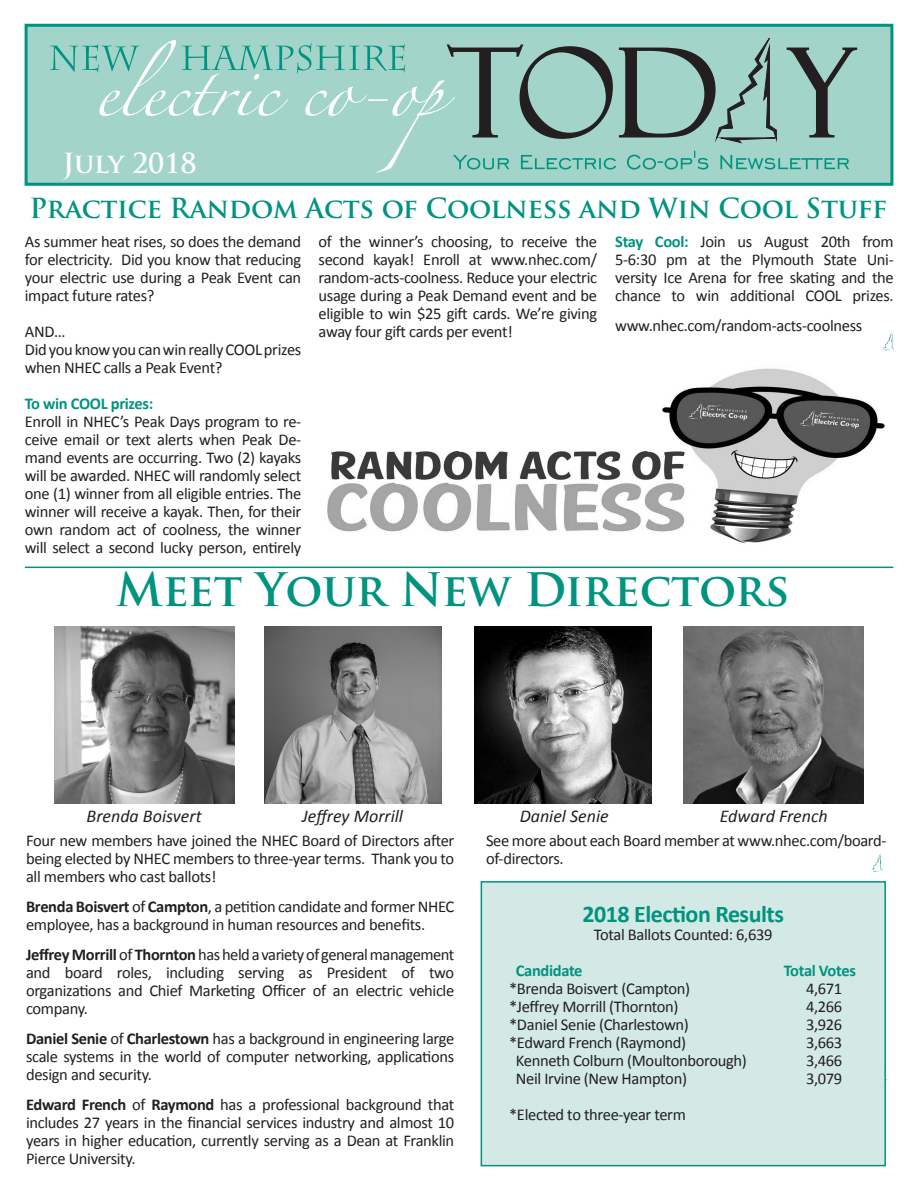
<style>
.page{position:relative;width:918px;height:1188px;background:#fff}
.page>*{position:absolute;margin:0;border:0;box-sizing:border-box;transform-origin:0 0}
.t1{font:700 45px "Trajan Pro";letter-spacing:-.01em;color:#009380}
.t2{font:700 27px "Trajan Pro";letter-spacing:-.01em;color:#009380}
.t3{font:700 27px "Trajan Pro";color:#fff}
.Body{font:700 24px "Calibri";letter-spacing:-.02em;color:#009380}
.t4{font:italic 18px "Calibri";color:#231f20}
.Body-2{font:16.5px/18px "Calibri";letter-spacing:-.02em;color:#231f20;text-align:justify}
.Body-3{font:700 16.5px "Calibri";letter-spacing:-.02em;color:#009380}
.s1{font-weight:700;color:#009380}
.s2{font-weight:700}
</style>
<div class="page">
<div style="left:25px;top:24px;width:868px;height:162px;background:#a3d4ca;border:3px solid #009380"></div>
<svg style="left:455px;top:38px;width:403px;height:106px"></svg>
<svg style="left:50px;top:43px;width:49px;height:30px"></svg>
<svg style="left:455px;top:151px;width:394px;height:19px"></svg>
<svg style="left:100px;top:40px;width:355px;height:133px"></svg>
<svg style="left:872px;top:853px;width:10px;height:19px"></svg>
<hr style="left:25px;top:567px;width:868px;height:1px;background:#009380">
<div style="left:481px;top:882px;width:404px;height:284px;background:#d3e9e5"></div>
<div style="left:481px;top:881px;width:405px;height:285px;border:2px solid #009380"></div>
<img style="left:327px;top:368px;width:558px;height:176px">
<img style="left:54px;top:626px;width:180px;height:177px">
<img style="left:684px;top:626px;width:180px;height:177px">
<img style="left:474px;top:626px;width:177px;height:177px">
<img style="left:265px;top:626px;width:177px;height:177px">
<svg style="left:883px;top:332px;width:11px;height:19px"></svg>
<h2 class="t3" style="left:63px;top:146px;width:135px">July 2018</h2>
<p class="t2" style="left:29px;top:192px;width:860px">Practice Random Acts of Coolness and Win Cool Stuff</p>
<p class="Body-2" style="left:319px;top:232px;width:280px">of the winner’s choosing, to receive the second kayak! Enroll at www.nhec.com/ random-acts-coolness. Reduce your electric usage during a Peak Demand event and be eligible to win $25 gift cards. We’re giving away four gift cards per event!</p>
<p class="Body-2" style="left:615px;top:232px;width:280px"><span class="s1">Stay Cool:</span> Join us August 20th from 5-6:30 pm at the Plymouth State Uni&shy;versity Ice Arena for free skating and the chance to win additional COOL prizes.</p>
<p class="Body-2" style="left:25px;top:232px;width:278px">As summer heat rises, so does the demand for electricity. Did you know that reducing your electric use during a Peak Event can impact future rates?</p>
<p class="Body-2" style="left:25px;top:322px;width:42px">AND…</p>
<p class="Body-2" style="left:25px;top:340px;width:278px">Did you know you can win really COOL prizes when NHEC calls a Peak Event?</p>
<p class="Body-3" style="left:25px;top:393px;width:130px">To win COOL prizes:</p>
<p class="Body-2" style="left:25px;top:412px;width:278px">Enroll in NHEC’s Peak Days program to re&shy;ceive email or text alerts when Peak De&shy;mand events are occurring. Two (2) kayaks will be awarded. NHEC will randomly select one (1) winner from all eligible entries. The winner will receive a kayak. Then, for their own random act of coolness, the winner will select a second lucky person, entirely</p>
<p class="Body-2" style="left:615px;top:316px;width:249px">www.nhec.com/random-acts-coolness</p>
<p class="t1" style="left:116px;top:562px;width:675px">Meet Your New Directors</p>
<p class="t4" style="left:87px;top:805px;width:117px">Brenda Boisvert</p>
<p class="t4" style="left:302px;top:805px;width:102px">Jeffrey Morrill</p>
<p class="t4" style="left:520px;top:805px;width:91px">Daniel Senie</p>
<p class="t4" style="left:720px;top:805px;width:110px">Edward French</p>
<p class="Body-2" style="left:26px;top:831px;width:430px">Four new members have joined the NHEC Board of Directors after being elected by NHEC members to three-year terms. Thank you to all members who cast ballots!</p>
<p class="Body-2" style="left:26px;top:897px;width:430px"><span class="s2">Brenda Boisvert</span> of <span class="s2">Campton</span>, a petition candidate and former NHEC employee, has a background in human resources and benefits.</p>
<p class="Body-2" style="left:26px;top:945px;width:430px"><span class="s2">Jeffrey Morrill</span> of <span class="s2">Thornton</span> has held a variety of general management and board roles, including serving as President of two organizations and Chief Marketing Officer of an electric vehicle company.</p>
<p class="Body-2" style="left:26px;top:1029px;width:430px"><span class="s2">Daniel Senie</span> of <span class="s2">Charlestown</span> has a background in engineering large scale systems in the world of computer networking, applications design and security.</p>
<p class="Body-2" style="left:26px;top:1095px;width:430px"><span class="s2">Edward French</span> of <span class="s2">Raymond</span> has a professional background that includes 27 years in the financial services industry and almost 10 years in higher education, currently serving as a Dean at Franklin Pierce University.</p>
<p class="Body-2" style="left:486px;top:831px;width:402px">See more about each Board member at www.nhec.com/board&shy;of-directors.</p>
<p class="Body" style="left:583px;top:900px;width:203px">2018 Election Results</p>
<p class="Body-2" style="left:594px;top:925px;width:180px">Total Ballots Counted: 6,639</p>
<p class="Body-3" style="left:516px;top:961px;width:68px">Candidate</p>
<p class="Body-3" style="left:784px;top:961px;width:74px">Total Votes</p>
<p class="Body-2" style="left:509px;top:979px;width:183px">*Brenda Boisvert (Campton)</p>
<p class="Body-2" style="left:806px;top:979px;width:38px">4,671</p>
<p class="Body-2" style="left:509px;top:997px;width:171px">*Jeffrey Morrill (Thornton)</p>
<p class="Body-2" style="left:806px;top:997px;width:38px">4,266</p>
<p class="Body-2" style="left:509px;top:1015px;width:181px">*Daniel Senie (Charlestown)</p>
<p class="Body-2" style="left:806px;top:1015px;width:38px">3,926</p>
<p class="Body-2" style="left:509px;top:1033px;width:179px">*Edward French (Raymond)</p>
<p class="Body-2" style="left:806px;top:1033px;width:38px">3,663</p>
<p class="Body-2" style="left:516px;top:1051px;width:232px">Kenneth Colburn (Moultonborough)</p>
<p class="Body-2" style="left:806px;top:1051px;width:38px">3,466</p>
<p class="Body-2" style="left:516px;top:1069px;width:173px">Neil Irvine (New Hampton)</p>
<p class="Body-2" style="left:806px;top:1069px;width:38px">3,079</p>
<p class="Body-2" style="left:509px;top:1105px;width:178px">*Elected to three-year term</p>
</div>
